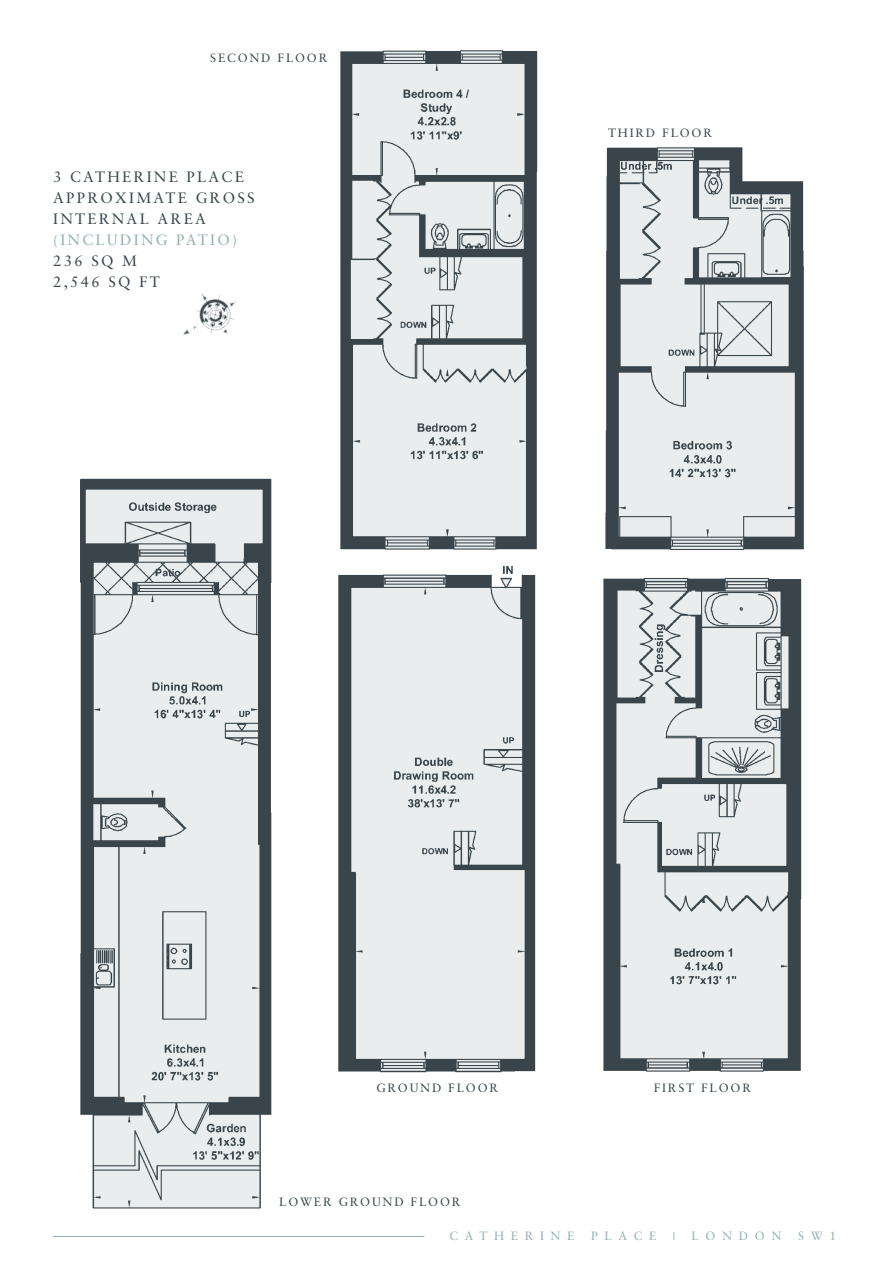
<style>
.page{position:relative;width:893px;height:1263px;background:#fff}
.page>*{position:absolute;margin:0;border:0;box-sizing:border-box;transform-origin:0 0}
.t1{font:15px/21px "Sabon";letter-spacing:.15em;color:#39454b;text-align:justify}
.t2{font:15px "Sabon";letter-spacing:.15em;color:#91b0b4}
.t3{font:12px "Sabon";letter-spacing:.15em;color:#39454b}
.t4{font:12px "Sabon";letter-spacing:.555em;color:#91b0b4}
.t5{font:12px "Times";color:#91b0b4}
</style>
<div class="page">
<img style="left:603px;top:591px;width:199px;height:481px">
<img style="left:603px;top:147px;width:201px;height:444px">
<img style="left:340px;top:50px;width:198px;height:392px">
<img style="left:338px;top:442px;width:199px;height:631px">
<img style="left:80px;top:478px;width:192px;height:731px">
<img style="left:183px;top:293px;width:53px;height:42px">
<hr style="left:53px;top:1236px;width:371px;height:1px;background:#91b0b4">
<p class="t3" style="left:210px;top:51px;width:119px">SEC OND FLOOR</p>
<p class="t1" style="left:53px;top:166px;width:194px">3 C ATHERINE PLAC E APP ROXIMATE GROSS INTERNAL AREA</p>
<p class="t2" style="left:53px;top:230px;width:185px">(INC LUDING PATIO)</p>
<p class="t1" style="left:53px;top:250px;width:108px">236 SQ M<br>2,546 S Q FT</p>
<p class="t3" style="left:608px;top:125px;width:105px">THIRD FLOOR</p>
<p class="t3" style="left:376px;top:1080px;width:123px">GROUND FLOOR</p>
<p class="t3" style="left:654px;top:1080px;width:99px">FIRST FLOOR</p>
<p class="t3" style="left:279px;top:1194px;width:183px">LOWER GROUND FLOOR</p>
<p class="t4" style="left:450px;top:1229px;width:127px">C ATHERINE</p>
<p class="t4" style="left:591px;top:1229px;width:67px">PLAC E</p>
<p class="t5" style="left:673px;top:1230px;width:4px">|</p>
<p class="t4" style="left:692px;top:1229px;width:91px">LONDON</p>
<p class="t4" style="left:798px;top:1229px;width:39px">SW1</p>
</div>
